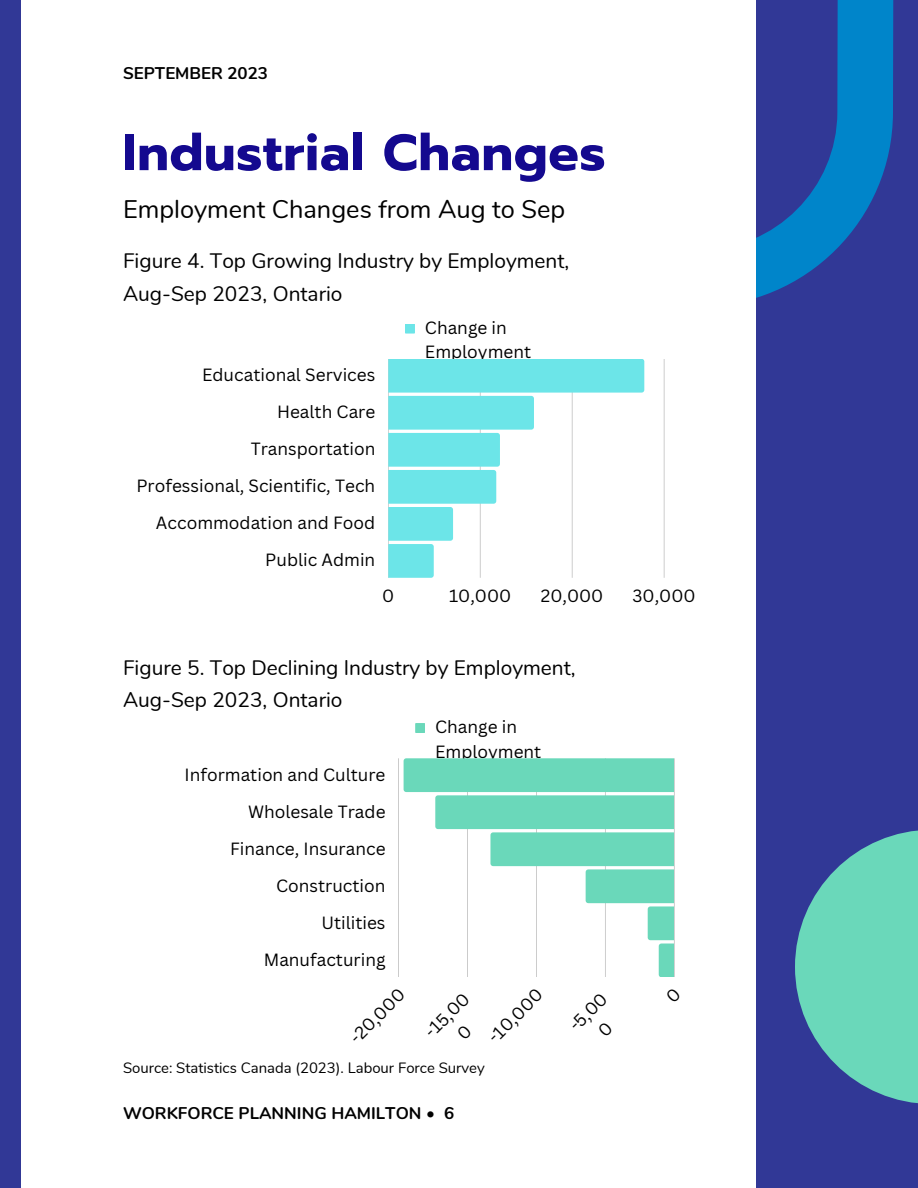
<style>
.page{position:relative;width:918px;height:1188px;background:#313896}
.page>*{position:absolute;margin:0;border:0;box-sizing:border-box;transform-origin:0 0}
.t1{font:700 50.85px "Prompt";letter-spacing:.015em;color:#14098f}
.t2{font:25.35px "Nunito";color:#000}
.t3{font:20.85px/32.7px "Nunito";color:#000}
.t4{font:17.25px/24.2px "Canva Sans";color:#000}
.t5{font:700 16.95px "Nunito";color:#000}
.t6{font:14.85px "Nunito";color:#000}
</style>
<div class="page">
<svg style="left:756px;top:0;width:138px;height:298px"></svg>
<div style="left:21px;top:0;width:735px;height:1188px;background:#fff"></div>
<svg style="left:795px;top:830px;width:123px;height:274px;fill:#6ad8ba"></svg>
<div style="left:405px;top:324px;width:10px;height:10px;background:#6ce5e8"></div>
<svg style="left:644px;top:359px;width:21px;height:219px"></svg>
<svg style="left:388px;top:359px;width:256px;height:219px"></svg>
<div style="left:415px;top:723px;width:10px;height:10px;background:#6ad8ba"></div>
<svg style="left:398px;top:758px;width:277px;height:219px"></svg>
<svg style="left:404px;top:758px;width:270px;height:219px"></svg>
<p class="t5" style="left:123px;top:62px;width:147px">SEPTEMBER 2023</p>
<p class="t1" style="left:123px;top:115px;width:484px">Industrial Changes</p>
<p class="t2" style="left:123px;top:193px;width:444px">Employment Changes from Aug to Sep</p>
<p class="t3" style="left:123px;top:245px;width:448px">Figure 4. Top Growing Industry by Employment,<br>Aug-Sep 2023, Ontario</p>
<p class="t4" style="left:202px;top:362px;width:175px">Educational Services</p>
<p class="t4" style="left:277px;top:399px;width:100px">Health Care</p>
<p class="t4" style="left:251px;top:436px;width:126px">Transportation</p>
<p class="t4" style="left:136px;top:473px;width:240px">Professional, Scientific, Tech</p>
<p class="t4" style="left:156px;top:511px;width:221px">Accommodation and Food</p>
<p class="t4" style="left:265px;top:548px;width:112px">Public Admin</p>
<p class="t4" style="left:425px;top:315px;width:108px">Change in<br>Employment</p>
<p class="t4" style="left:382px;top:583px;width:14px">0</p>
<p class="t4" style="left:449px;top:583px;width:64px">10,000</p>
<p class="t4" style="left:541px;top:583px;width:64px">20,000</p>
<p class="t4" style="left:633px;top:583px;width:65px">30,000</p>
<p class="t3" style="left:123px;top:651px;width:454px">Figure 5. Top Declining Industry by Employment,<br>Aug-Sep 2023, Ontario</p>
<p class="t4" style="left:185px;top:762px;width:202px">Information and Culture</p>
<p class="t4" style="left:248px;top:799px;width:139px">Wholesale Trade</p>
<p class="t4" style="left:230px;top:836px;width:157px">Finance, Insurance</p>
<p class="t4" style="left:276px;top:873px;width:111px">Construction</p>
<p class="t4" style="left:321px;top:910px;width:66px">Utilities</p>
<p class="t4" style="left:264px;top:947px;width:123px">Manufacturing</p>
<p class="t4" style="left:435px;top:715px;width:108px">Change in<br>Employment</p>
<p class="t4" style="left:344px;top:1031px;width:70px;rotate:-45deg">-20,000</p>
<p class="t4" style="left:419px;top:1026px;width:56px;text-align:center;rotate:-45deg">-15,00<br>0</p>
<p class="t4" style="left:482px;top:1031px;width:70px;rotate:-45deg">-10,000</p>
<p class="t4" style="left:563px;top:1019px;width:47px;text-align:center;rotate:-45deg">-5,00<br>0</p>
<p class="t6" style="left:123px;top:1058px;width:363px">Source: Statistics Canada (2023). Labour Force Survey</p>
<p class="t5" style="left:123px;top:1102px;width:333px">WORKFORCE PLANNING HAMILTON • 6</p>
</div>
